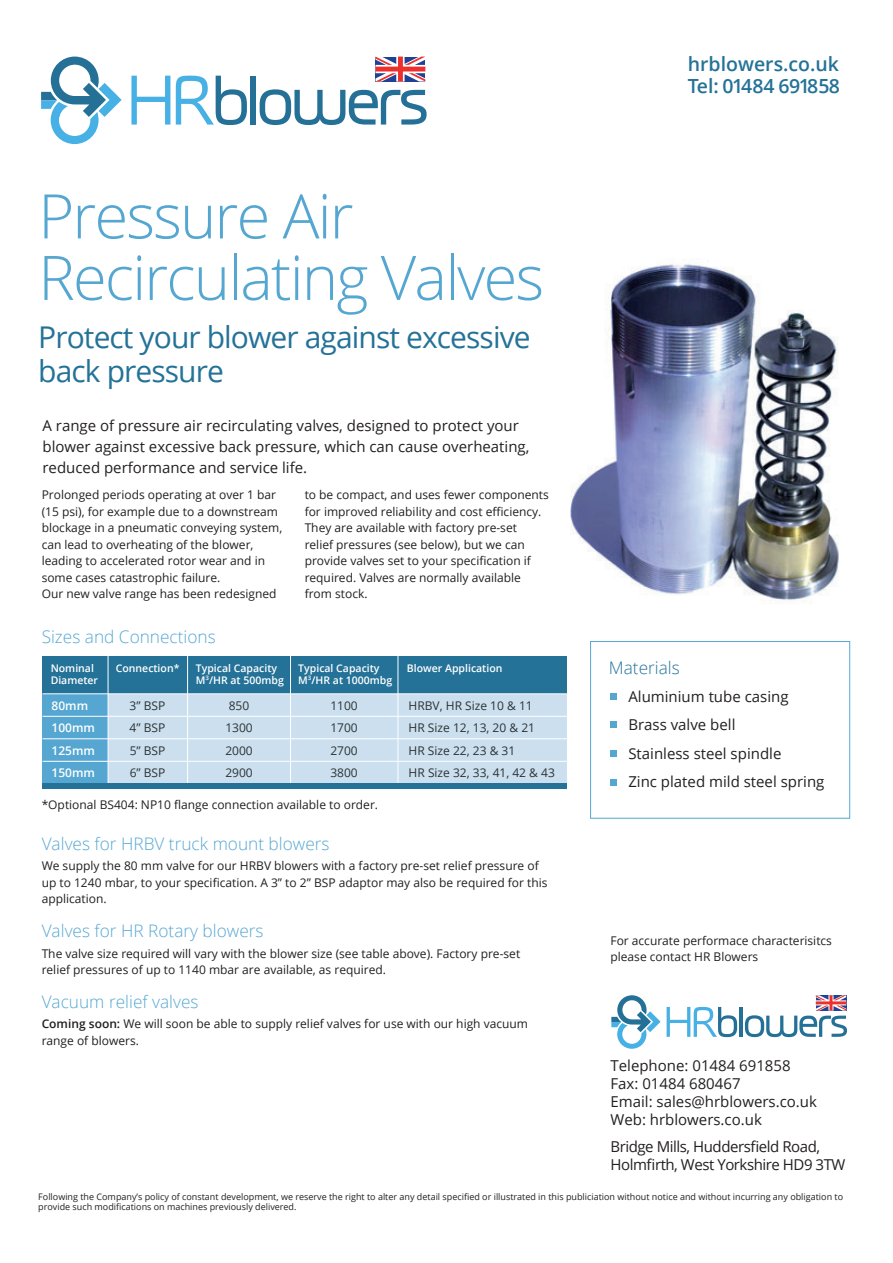
<style>
.page{position:relative;width:893px;height:1263px;background:#fff}
.page>*{position:absolute;margin:0;border:0;box-sizing:border-box;transform-origin:0 0}
.t1{font:300 61.5px/61.5px "Open Sans";letter-spacing:-.03em;color:#55a7d2}
.t2{font:30px/34.5px "Open Sans";letter-spacing:-.03em;color:#247298}
.t3{font:600 19.5px/22.5px "Open Sans";color:#247298}
.t4{font:300 17.25px "Open Sans";color:#55a7d2}
.t5{font:300 17.25px "Open Sans";color:#247298}
.t6{font:15px/28.2px "Open Sans";color:#231f20}
.t7{font:15px/18px "Open Sans";letter-spacing:-.03em;color:#231f20}
.t8{font:12px/16.5px "Open Sans";color:#231f20}
.t9{font:12px "Open Sans";color:#2c3333}
.t10{font:600 12px "Open Sans";color:#fff}
.t11{font:600 10.5px/12px "Open Sans";color:#fff}
.t12{font:9px/10.5px "Open Sans";color:#231f20}
.s1{font-weight:600}
</style>
<div class="page">
<img style="left:571px;top:258px;width:268px;height:346px">
<div style="left:590px;top:641px;width:260px;height:178px;border:1px solid #55a7d2"></div>
<div style="left:610px;top:693px;width:7px;height:7px;background:#55a7d2"></div>
<div style="left:610px;top:721px;width:7px;height:7px;background:#55a7d2"></div>
<div style="left:610px;top:750px;width:7px;height:7px;background:#55a7d2"></div>
<div style="left:610px;top:779px;width:7px;height:6px;background:#55a7d2"></div>
<svg style="left:41px;top:57px;width:81px;height:87px"></svg>
<svg style="left:131px;top:76px;width:39px;height:49px"></svg>
<svg style="left:176px;top:76px;width:71px;height:49px"></svg>
<div style="left:251px;top:76px;width:5px;height:49px;background:#247096"></div>
<svg style="left:260px;top:89px;width:167px;height:36px"></svg>
<svg style="left:375px;top:57px;width:50px;height:25px"></svg>
<svg style="left:611px;top:995px;width:50px;height:54px"></svg>
<svg style="left:667px;top:1007px;width:70px;height:30px"></svg>
<hr style="left:739px;top:1007px;width:4px;height:30px;background:#247096">
<svg style="left:745px;top:995px;width:102px;height:42px"></svg>
<div style="left:43px;top:656px;width:524px;height:128px;background:#cbdfef"></div>
<div style="left:43px;top:694px;width:65px;height:90px;background:#55a7d2"></div>
<div style="left:43px;top:656px;width:524px;height:38px;background:#247298"></div>
<hr style="left:43px;top:716px;width:525px;height:1px;background:#fff">
<hr style="left:43px;top:693px;width:524px;height:1px;background:#fff">
<hr style="left:43px;top:738px;width:525px;height:1px;background:#fff">
<hr style="left:43px;top:761px;width:525px;height:1px;background:#fff">
<hr style="left:187px;top:655px;width:1px;height:133px;background:#fff">
<hr style="left:108px;top:655px;width:1px;height:133px;background:#fff">
<hr style="left:290px;top:654px;width:1px;height:132px;background:#fff">
<hr style="left:398px;top:653px;width:1px;height:133px;background:#fff">
<div style="left:43px;top:784px;width:524px;height:5px;background:#247298"></div>
<h1 class="t1" style="left:38px;top:184px;width:507px">Pressure Air<br>Recirculating Valves</h1>
<h2 class="t2" style="left:38px;top:319px;width:494px">Protect your blower against excessive back pressure</h2>
<p class="t6" style="left:43px;top:415px;width:488px;line-height:21px">A range of pressure air recirculating valves, designed to protect your blower against excessive back pressure, which can cause overheating, reduced performance and service life.</p>
<p class="t8" style="left:42px;top:486px;width:242px">Prolonged periods operating at over 1 bar (15 psi), for example due to a downstream blockage in a pneumatic conveying system, can lead to overheating of the blower, leading to accelerated rotor wear and in some cases catastrophic failure.<br>Our new valve range has been redesigned</p>
<p class="t8" style="left:305px;top:486px;width:246px">to be compact, and uses fewer components for improved reliability and cost efficiency.<br>They are available with factory pre-set<br>relief pressures (see below), but we can provide valves set to your specification if required. Valves are normally available from stock.</p>
<h3 class="t4" style="left:42px;top:625px;width:176px">Sizes and Connections</h3>
<p class="t11" style="left:51px;top:661px;width:49px">Nominal<br>Diameter</p>
<p class="t11" style="left:116px;top:661px;width:65px">Connection*</p>
<p class="t11" style="left:196px;top:661px;width:89px">Typical Capacity<br>M<sup>3</sup>/HR at 500mbg</p>
<p class="t11" style="left:298px;top:661px;width:95px">Typical Capacity<br>M<sup>3</sup>/HR at 1000mbg</p>
<p class="t11" style="left:407px;top:661px;width:97px">Blower Application</p>
<p class="t10" style="left:52px;top:697px;width:38px">80mm</p>
<p class="t9" style="left:130px;top:697px;width:37px">3” BSP</p>
<p class="t9" style="left:229px;top:697px;width:22px">850</p>
<p class="t9" style="left:330px;top:697px;width:29px">1100</p>
<p class="t9" style="left:409px;top:697px;width:126px">HRBV, HR Size 10 &amp; 11</p>
<p class="t10" style="left:52px;top:719px;width:45px">100mm</p>
<p class="t9" style="left:130px;top:719px;width:37px">4” BSP</p>
<p class="t9" style="left:225px;top:719px;width:29px">1300</p>
<p class="t9" style="left:330px;top:719px;width:29px">1700</p>
<p class="t9" style="left:409px;top:719px;width:128px">HR Size 12, 13, 20 &amp; 21</p>
<p class="t10" style="left:52px;top:742px;width:45px">125mm</p>
<p class="t9" style="left:130px;top:742px;width:37px">5” BSP</p>
<p class="t9" style="left:225px;top:742px;width:29px">2000</p>
<p class="t9" style="left:330px;top:742px;width:29px">2700</p>
<p class="t9" style="left:409px;top:742px;width:108px">HR Size 22, 23 &amp; 31</p>
<p class="t10" style="left:52px;top:764px;width:45px">150mm</p>
<p class="t9" style="left:130px;top:764px;width:37px">6” BSP</p>
<p class="t9" style="left:225px;top:764px;width:29px">2900</p>
<p class="t9" style="left:330px;top:764px;width:29px">3800</p>
<p class="t9" style="left:409px;top:764px;width:148px">HR Size 32, 33, 41, 42 &amp; 43</p>
<p class="t8" style="left:42px;top:796px;width:338px">*Optional BS404: NP10 flange connection available to order.</p>
<h3 class="t4" style="left:42px;top:831px;width:289px">Valves for HRBV truck mount blowers</h3>
<p class="t8" style="left:42px;top:857px;width:507px">We supply the 80 mm valve for our HRBV blowers with a factory pre-set relief pressure of up to 1240 mbar, to your specification. A 3” to 2” BSP adaptor may also be required for this application.</p>
<h3 class="t4" style="left:42px;top:919px;width:223px">Valves for HR Rotary blowers</h3>
<p class="t8" style="left:42px;top:945px;width:480px">The valve size required will vary with the blower size (see table above). Factory pre-set relief pressures of up to 1140 mbar are available, as required.</p>
<h3 class="t4" style="left:42px;top:989px;width:158px">Vacuum relief valves</h3>
<p class="t8" style="left:42px;top:1015px;width:488px"><span class="s1">Coming soon:</span> We will soon be able to supply relief valves for use with our high vacuum range of blowers.</p>
<h3 class="t3" style="left:688px;top:52px;width:153px">hrblowers.co.uk<br>Tel: 01484 691858</h3>
<h3 class="t5" style="left:609px;top:656px;width:72px">Materials</h3>
<p class="t6" style="left:628px;top:682px;width:198px">Aluminium tube casing<br>Brass valve bell<br>Stainless steel spindle<br>Zinc plated mild steel spring</p>
<p class="t8" style="left:610px;top:932px;width:223px">For accurate performace characterisitcs please contact HR Blowers</p>
<p class="t6" style="left:610px;top:1056px;width:208px;line-height:18px">Telephone: 01484 691858<br>Fax: 01484 680467<br>Email: sales@hrblowers.co.uk<br>Web: hrblowers.co.uk</p>
<p class="t7" style="left:610px;top:1137px;width:236px">Bridge Mills, Huddersfield Road,<br>Holmfirth, West Yorkshire HD9 3TW</p>
<p class="t12" style="left:38px;top:1191px;width:806px">Following the Company’s policy of constant development, we reserve the right to alter any detail specified or illustrated in this publiciation without notice and without incurring any obligation to provide such modifications on machines previously delivered.</p>
</div>
